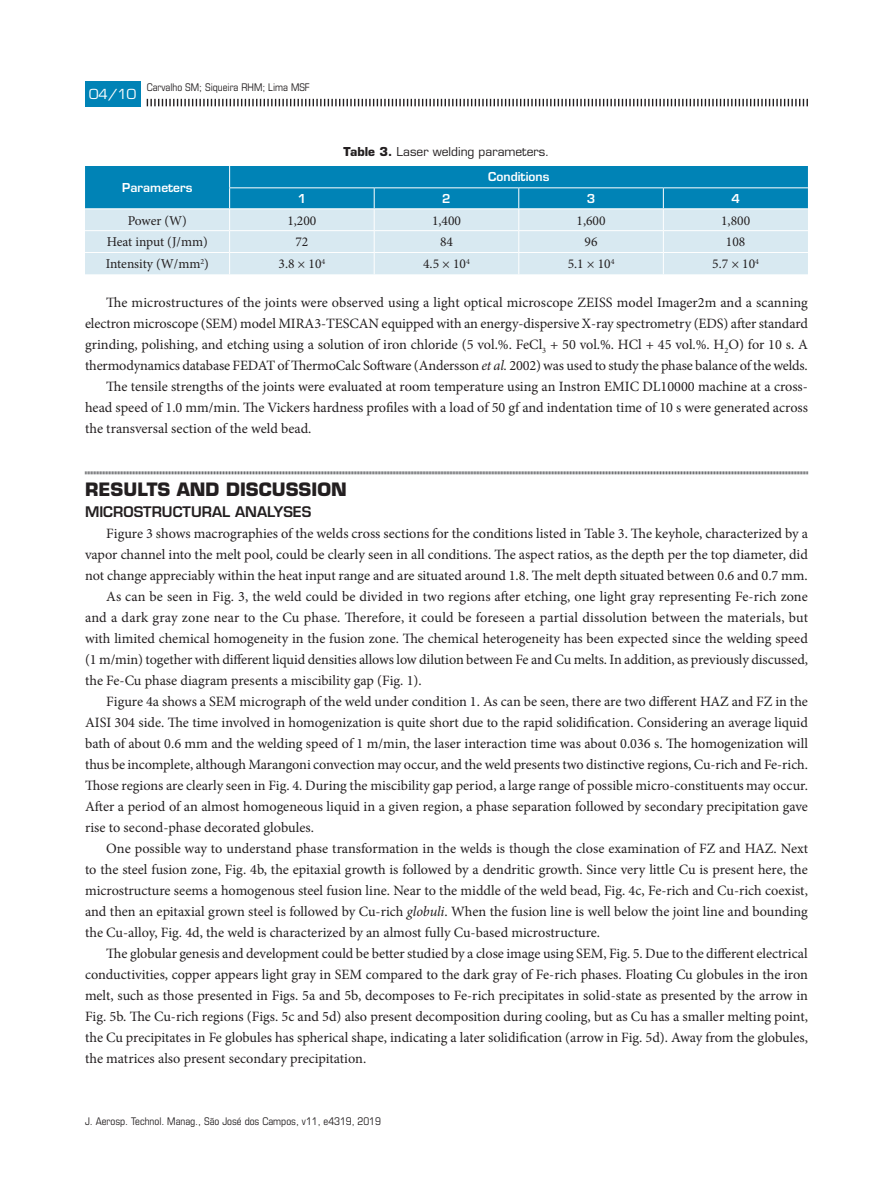
<style>
.page{position:relative;width:893px;height:1191px;background:#fff}
.page>*{position:absolute;margin:0;border:0;box-sizing:border-box;transform-origin:0 0}
.t1{font:700 18px "Eurostile LT Std";color:#231f20}
.t2{font:14.25px "Minion Pro";color:#231f20}
.t3{font:600 14.25px "Eurostile LT Std";color:#231f20}
.t4{font:13.5px "Minion Pro";color:#231f20}
.t5{font:13.5px "Eurostile LT Std";color:#fff}
.t6{font:12px "Eurostile LT Std";color:#231f20}
.t7{font:600 12px "Eurostile LT Std";color:#fff}
.t8{font:condensed 10.5px "Eurostile LT Std";color:#231f20}
.s1{font-weight:700}
.s2{font-style:italic}
</style>
<div class="page">
<svg style="left:147px;top:99px;width:661px;height:7px"></svg>
<div style="left:85px;top:81px;width:55px;height:25px;background:#0083b6"></div>
<svg style="left:85px;top:471px;width:723px;height:4px;background:#b4b5b6"></svg>
<svg style="left:85px;top:166px;width:723px;height:108px;background:#86c2da"></svg>
<p class="t5" style="left:89px;top:86px;width:49px">04 10</p>
<p class="t5" style="left:96px;top:86px;width:36px">xx/xx</p>
<p class="t8" style="left:147px;top:81px;width:165px">Carvalho SM; Siqueira RHM; Lima MSF</p>
<p class="t6" style="left:344px;top:144px;width:207px"><span class="s1">Table 3.</span> Laser welding parameters.</p>
<p class="t7" style="left:122px;top:180px;width:72px">Parameters</p>
<p class="t7" style="left:488px;top:169px;width:63px">Conditions</p>
<p class="t7" style="left:298px;top:191px;width:10px">1</p>
<p class="t7" style="left:442px;top:191px;width:10px">2</p>
<p class="t7" style="left:587px;top:191px;width:10px">3</p>
<p class="t7" style="left:731px;top:191px;width:10px">4</p>
<p class="t4" style="left:128px;top:211px;width:61px">Power (W)</p>
<p class="t4" style="left:287px;top:211px;width:30px">1,200</p>
<p class="t4" style="left:432px;top:211px;width:30px">1,400</p>
<p class="t4" style="left:577px;top:211px;width:30px">1,600</p>
<p class="t4" style="left:721px;top:211px;width:30px">1,800</p>
<p class="t4" style="left:107px;top:233px;width:103px">Heat input (J/mm)</p>
<p class="t4" style="left:295px;top:233px;width:14px">72</p>
<p class="t4" style="left:440px;top:233px;width:14px">84</p>
<p class="t4" style="left:585px;top:233px;width:14px">96</p>
<p class="t4" style="left:726px;top:233px;width:21px">108</p>
<p class="t4" style="left:106px;top:255px;width:105px">Intensity (W/mm<sup>2</sup>)</p>
<p class="t4" style="left:279px;top:255px;width:48px">3.8 × 10<sup>4</sup></p>
<p class="t4" style="left:423px;top:255px;width:48px">4.5 × 10<sup>4</sup></p>
<p class="t4" style="left:568px;top:255px;width:48px">5.1 × 10<sup>4</sup></p>
<p class="t4" style="left:712px;top:255px;width:48px">5.7 × 10<sup>4</sup></p>
<p class="t2" style="left:106px;top:292px;width:703px">The microstructures of the joints were observed using a light optical microscope ZEISS model Imager2m and a scanning</p>
<p class="t2" style="left:85px;top:313px;width:724px">electron microscope (SEM) model MIRA3-TESCAN equipped with an energy-dispersive X-ray spectrometry (EDS) after standard</p>
<p class="t2" style="left:85px;top:334px;width:724px">grinding, polishing, and etching using a solution of iron chloride (5 vol.%. FeCl<sub>3</sub> + 50 vol.%. HCl + 45 vol.%. H<sub>2</sub>O) for 10 s. A</p>
<p class="t2" style="left:85px;top:355px;width:724px">thermodynamics database FEDAT of ThermoCalc Software (Andersson <span class="s2">et al.</span> 2002) was used to study the phase balance of the welds.</p>
<p class="t2" style="left:106px;top:376px;width:703px">The tensile strengths of the joints were evaluated at room temperature using an Instron EMIC DL10000 machine at a cross-</p>
<p class="t2" style="left:85px;top:397px;width:724px">head speed of 1.0 mm/min. The Vickers hardness profiles with a load of 50 gf and indentation time of 10 s were generated across</p>
<p class="t2" style="left:85px;top:418px;width:228px">the transversal section of the weld bead.</p>
<p class="t1" style="left:85px;top:478px;width:263px">RESULTS AND DISCUSSION</p>
<p class="t3" style="left:85px;top:502px;width:228px">MICROSTRUCTURAL ANALYSES</p>
<p class="t2" style="left:106px;top:523px;width:703px">Figure 3 shows macrographies of the welds cross sections for the conditions listed in Table 3. The keyhole, characterized by a</p>
<p class="t2" style="left:85px;top:544px;width:724px">vapor channel into the melt pool, could be clearly seen in all conditions. The aspect ratios, as the depth per the top diameter, did</p>
<p class="t2" style="left:85px;top:565px;width:724px">not change appreciably within the heat input range and are situated around 1.8. The melt depth situated between 0.6 and 0.7 mm.</p>
<p class="t2" style="left:106px;top:586px;width:703px">As can be seen in Fig. 3, the weld could be divided in two regions after etching, one light gray representing Fe-rich zone</p>
<p class="t2" style="left:85px;top:607px;width:724px">and a dark gray zone near to the Cu phase. Therefore, it could be foreseen a partial dissolution between the materials, but</p>
<p class="t2" style="left:85px;top:628px;width:724px">with limited chemical homogeneity in the fusion zone. The chemical heterogeneity has been expected since the welding speed</p>
<p class="t2" style="left:85px;top:649px;width:724px">(1 m/min) together with different liquid densities allows low dilution between Fe and Cu melts. In addition, as previously discussed,</p>
<p class="t2" style="left:85px;top:670px;width:338px">the Fe-Cu phase diagram presents a miscibility gap (Fig. 1).</p>
<p class="t2" style="left:106px;top:691px;width:703px">Figure 4a shows a SEM micrograph of the weld under condition 1. As can be seen, there are two different HAZ and FZ in the</p>
<p class="t2" style="left:85px;top:712px;width:724px">AISI 304 side. The time involved in homogenization is quite short due to the rapid solidification. Considering an average liquid</p>
<p class="t2" style="left:85px;top:733px;width:724px">bath of about 0.6 mm and the welding speed of 1 m/min, the laser interaction time was about 0.036 s. The homogenization will</p>
<p class="t2" style="left:85px;top:754px;width:724px">thus be incomplete, although Marangoni convection may occur, and the weld presents two distinctive regions, Cu-rich and Fe-rich.</p>
<p class="t2" style="left:85px;top:775px;width:724px">Those regions are clearly seen in Fig. 4. During the miscibility gap period, a large range of possible micro-constituents may occur.</p>
<p class="t2" style="left:85px;top:796px;width:724px">After a period of an almost homogeneous liquid in a given region, a phase separation followed by secondary precipitation gave</p>
<p class="t2" style="left:85px;top:817px;width:230px">rise to second-phase decorated globules.</p>
<p class="t2" style="left:106px;top:838px;width:703px">One possible way to understand phase transformation in the welds is though the close examination of FZ and HAZ. Next</p>
<p class="t2" style="left:85px;top:859px;width:724px">to the steel fusion zone, Fig. 4b, the epitaxial growth is followed by a dendritic growth. Since very little Cu is present here, the</p>
<p class="t2" style="left:85px;top:880px;width:724px">microstructure seems a homogenous steel fusion line. Near to the middle of the weld bead, Fig. 4c, Fe-rich and Cu-rich coexist,</p>
<p class="t2" style="left:85px;top:901px;width:724px">and then an epitaxial grown steel is followed by Cu-rich <span class="s2">globuli</span>. When the fusion line is well below the joint line and bounding</p>
<p class="t2" style="left:85px;top:922px;width:517px">the Cu-alloy, Fig. 4d, the weld is characterized by an almost fully Cu-based microstructure.</p>
<p class="t2" style="left:106px;top:943px;width:703px">The globular genesis and development could be better studied by a close image using SEM, Fig. 5. Due to the different electrical</p>
<p class="t2" style="left:85px;top:964px;width:724px">conductivities, copper appears light gray in SEM compared to the dark gray of Fe-rich phases. Floating Cu globules in the iron</p>
<p class="t2" style="left:85px;top:985px;width:724px">melt, such as those presented in Figs. 5a and 5b, decomposes to Fe-rich precipitates in solid-state as presented by the arrow in</p>
<p class="t2" style="left:85px;top:1006px;width:724px">Fig. 5b. The Cu-rich regions (Figs. 5c and 5d) also present decomposition during cooling, but as Cu has a smaller melting point,</p>
<p class="t2" style="left:85px;top:1027px;width:724px">the Cu precipitates in Fe globules has spherical shape, indicating a later solidification (arrow in Fig. 5d). Away from the globules,</p>
<p class="t2" style="left:85px;top:1048px;width:283px">the matrices also present secondary precipitation.</p>
<p class="t8" style="left:85px;top:1114px;width:297px">J. Aerosp. Technol. Manag., São José dos Campos, v11, e4319, 2019</p>
</div>
